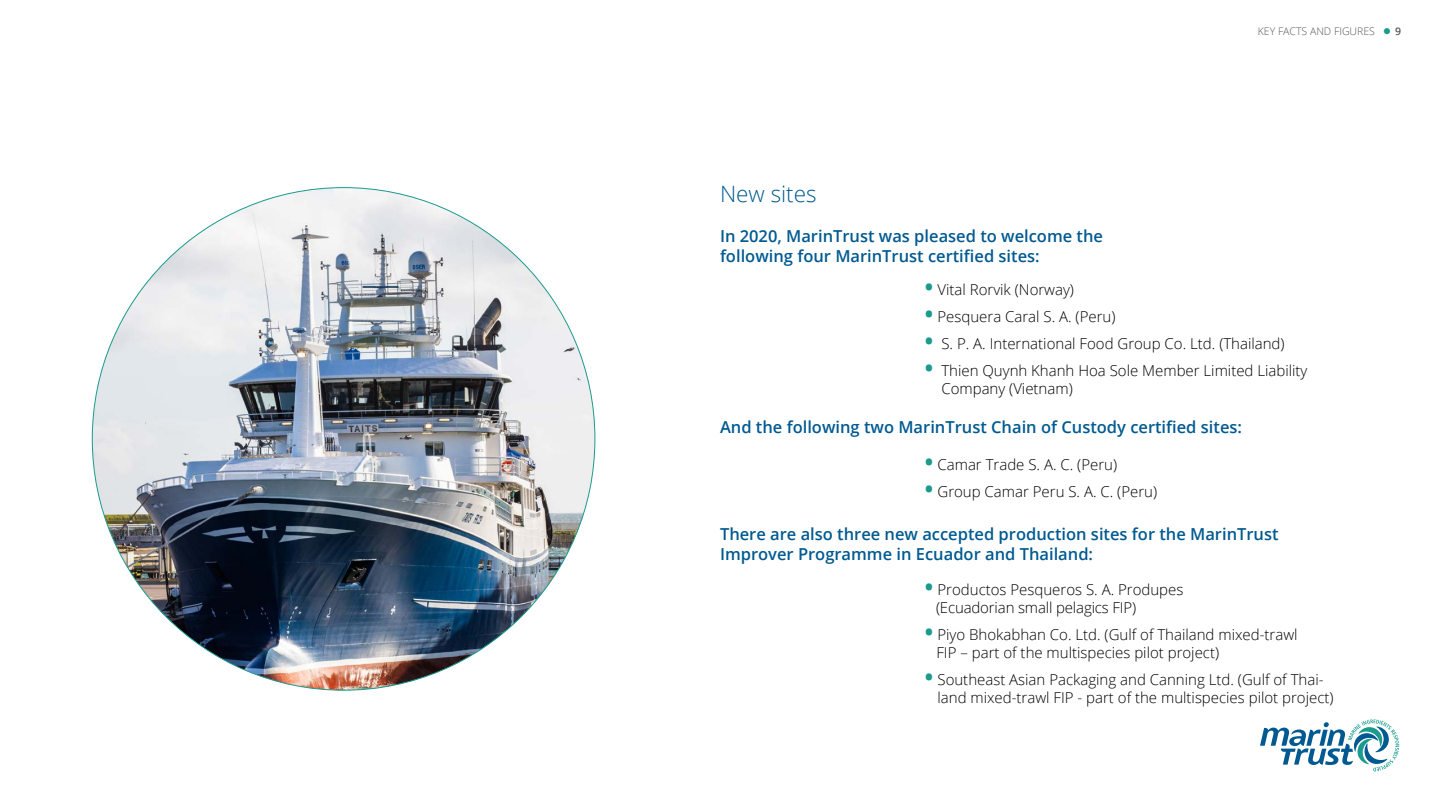
<style>
.page{position:relative;width:1440px;height:810px;background:#fff}
.page>*{position:absolute;margin:0;border:0;box-sizing:border-box;transform-origin:0 0}
.t1{font:300 22.5px "Open Sans";color:#005a91}
.t2{font:600 16.5px/19.8px "Open Sans";color:#005a91}
.t3{font:300 15px/18px "Open Sans";color:#000}
.t4{font:300 10.5px "Open Sans";color:#575656}
.s1{color:#1a9b8e}
.s2{font-weight:600}
.s3{font-weight:700;font-size:22.5px;color:#1a9b8e}
</style>
<div class="page">
<svg style="left:1260px;top:719px;width:139px;height:52px"></svg>
<img style="left:92px;top:188px;width:503px;height:502px;border-radius:251px">
<p class="t4" style="left:1258px;top:24px;width:145px">KEY FACTS AND FIGURES <span class="s1">●</span> <span class="s2">9</span></p>
<h1 class="t1" style="left:720px;top:179px;width:98px">New sites</h1>
<p class="t2" style="left:720px;top:226px;width:385px">In 2020, MarinTrust was pleased to welcome the following four MarinTrust certified sites:</p>
<p class="t3" style="left:925px;top:280px;width:151px"><span class="s3">•</span> Vital Rorvik (Norway)</p>
<p class="t3" style="left:925px;top:307px;width:192px"><span class="s3">•</span> Pesquera Caral S. A. (Peru)</p>
<p class="t3" style="left:925px;top:334px;width:361px"><span class="s3">•</span> S. P. A. International Food Group Co. Ltd. (Thailand)</p>
<p class="t3" style="left:941px;top:361px;width:368px;text-indent:-17px"><span class="s3">•</span> Thien Quynh Khanh Hoa Sole Member Limited Liability<br>Company (Vietnam)</p>
<p class="t2" style="left:720px;top:417px;width:524px">And the following two MarinTrust Chain of Custody certified sites:</p>
<p class="t3" style="left:925px;top:455px;width:194px"><span class="s3">•</span> Camar Trade S. A. C. (Peru)</p>
<p class="t3" style="left:925px;top:482px;width:234px"><span class="s3">•</span> Group Camar Peru S. A. C. (Peru)</p>
<p class="t2" style="left:720px;top:524px;width:560px">There are also three new accepted production sites for the MarinTrust<br>Improver Programme in Ecuador and Thailand:</p>
<p class="t3" style="left:936px;top:580px;width:249px;text-indent:-11px"><span class="s3">•</span> Productos Pesqueros S. A. Produpes (Ecuadorian small pelagics FIP)</p>
<p class="t3" style="left:936px;top:625px;width:363px;text-indent:-12px"><span class="s3">•</span> Piyo Bhokabhan Co. Ltd. (Gulf of Thailand mixed-trawl<br>FIP – part of the multispecies pilot project)</p>
<p class="t3" style="left:937px;top:670px;width:398px;text-indent:-13px"><span class="s3">•</span> Southeast Asian Packaging and Canning Ltd. (Gulf of Thai&shy;land mixed-trawl FIP - part of the multispecies pilot project)</p>
</div>
